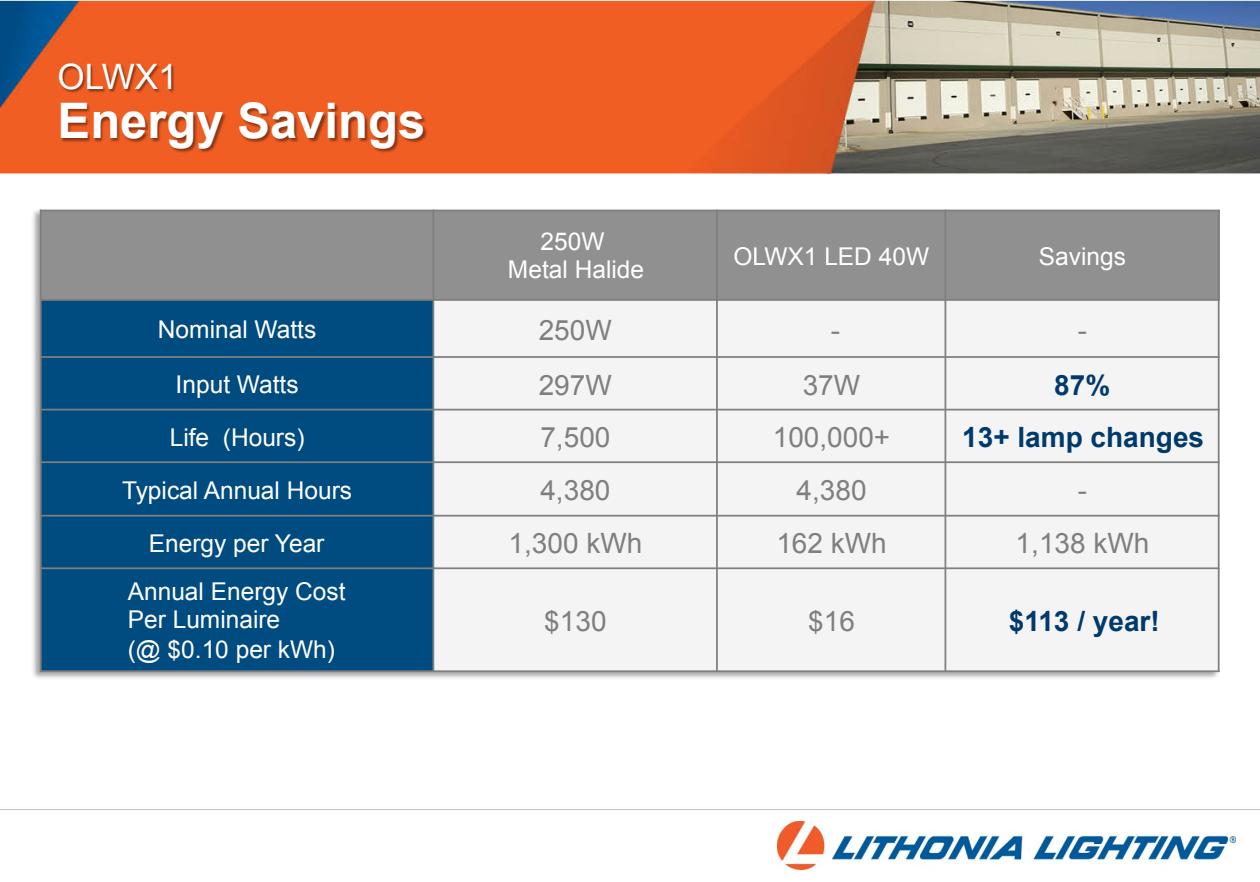
<style>
.page{position:relative;width:1260px;height:882px;background:#fff}
.page>*{position:absolute;margin:0;border:0;box-sizing:border-box;transform-origin:0 0}
.t1{font:700 49px "Arial";color:#fff}
.t2{font:35px "Arial";color:#fff}
.t3{font:28px "Arial";color:#7f7f7f}
.t4{font:700 28px "Arial";color:#003a6d}
.t5{font:24.5px/28.9px "Arial";color:#fff;text-align:center}
</style>
<div class="page">
<img style="left:0;top:0;width:1260px;height:870px">
<img style="left:778px;top:822px;width:458px;height:47px">
<img style="left:29px;top:206px;width:1194px;height:477px">
<div style="left:41px;top:211px;width:393px;height:89px;background:#909090"></div>
<div style="left:434px;top:211px;width:283px;height:89px;background:#909090"></div>
<div style="left:717px;top:211px;width:229px;height:89px;background:#909090"></div>
<div style="left:946px;top:211px;width:273px;height:89px;background:#909090"></div>
<div style="left:41px;top:300px;width:393px;height:57px;background:#004b7f"></div>
<div style="left:434px;top:300px;width:283px;height:57px;background:#f4f4f4"></div>
<div style="left:717px;top:300px;width:229px;height:57px;background:#f4f4f4"></div>
<div style="left:946px;top:300px;width:273px;height:57px;background:#f4f4f4"></div>
<div style="left:41px;top:357px;width:393px;height:53px;background:#004b7f"></div>
<div style="left:434px;top:357px;width:283px;height:53px;background:#f4f4f4"></div>
<div style="left:717px;top:357px;width:229px;height:53px;background:#f4f4f4"></div>
<div style="left:946px;top:357px;width:273px;height:53px;background:#f4f4f4"></div>
<div style="left:41px;top:410px;width:393px;height:52px;background:#004b7f"></div>
<div style="left:434px;top:410px;width:283px;height:52px;background:#f4f4f4"></div>
<div style="left:717px;top:410px;width:229px;height:52px;background:#f4f4f4"></div>
<div style="left:946px;top:410px;width:273px;height:52px;background:#f4f4f4"></div>
<div style="left:41px;top:462px;width:393px;height:54px;background:#004b7f"></div>
<div style="left:434px;top:462px;width:283px;height:54px;background:#f4f4f4"></div>
<div style="left:717px;top:462px;width:229px;height:54px;background:#f4f4f4"></div>
<div style="left:946px;top:462px;width:273px;height:54px;background:#f4f4f4"></div>
<div style="left:41px;top:516px;width:393px;height:52px;background:#004b7f"></div>
<div style="left:434px;top:516px;width:283px;height:52px;background:#f4f4f4"></div>
<div style="left:717px;top:516px;width:229px;height:52px;background:#f4f4f4"></div>
<div style="left:946px;top:516px;width:273px;height:52px;background:#f4f4f4"></div>
<div style="left:41px;top:568px;width:393px;height:103px;background:#004b7f"></div>
<div style="left:434px;top:568px;width:283px;height:103px;background:#f4f4f4"></div>
<div style="left:717px;top:568px;width:229px;height:103px;background:#f4f4f4"></div>
<div style="left:946px;top:568px;width:273px;height:103px;background:#f4f4f4"></div>
<hr style="left:433px;top:210px;width:1px;height:462px;background:#7f7f7f">
<hr style="left:716px;top:210px;width:2px;height:462px;background:#7f7f7f">
<hr style="left:945px;top:210px;width:1px;height:462px;background:#7f7f7f">
<hr style="left:40px;top:299px;width:1180px;height:2px;background:#7f7f7f">
<hr style="left:40px;top:356px;width:1180px;height:2px;background:#7f7f7f">
<hr style="left:40px;top:409px;width:1180px;height:1px;background:#7f7f7f">
<hr style="left:40px;top:461px;width:1180px;height:2px;background:#7f7f7f">
<hr style="left:40px;top:515px;width:1180px;height:2px;background:#7f7f7f">
<hr style="left:40px;top:567px;width:1180px;height:2px;background:#7f7f7f">
<hr style="left:40px;top:210px;width:2px;height:462px;background:#7f7f7f">
<hr style="left:1218px;top:210px;width:2px;height:462px;background:#7f7f7f">
<hr style="left:40px;top:210px;width:1180px;height:1px;background:#7f7f7f">
<hr style="left:40px;top:670px;width:1180px;height:2px;background:#7f7f7f">
<img style="left:53px;top:52px;width:133px;height:37px">
<img style="left:53px;top:89px;width:382px;height:71px">
<h2 class="t2" style="left:58px;top:57px;width:121px">OLWX1</h2>
<h1 class="t1" style="left:58px;top:94px;width:369px">Energy Savings</h1>
<p class="t5" style="left:508px;top:228px;width:138px;line-height:28px">250W<br>Metal Halide</p>
<p class="t5" style="left:734px;top:242px;width:197px">OLWX1 LED 40W</p>
<p class="t5" style="left:1039px;top:242px;width:89px">Savings</p>
<p class="t5" style="left:158px;top:315px;width:160px">Nominal Watts</p>
<p class="t3" style="left:539px;top:314px;width:75px">250W</p>
<p class="t3" style="left:831px;top:314px;width:11px">-</p>
<p class="t3" style="left:1078px;top:314px;width:11px">-</p>
<p class="t5" style="left:176px;top:370px;width:125px">Input Watts</p>
<p class="t3" style="left:539px;top:369px;width:75px">297W</p>
<p class="t3" style="left:803px;top:369px;width:59px">37W</p>
<p class="t4" style="left:1054px;top:369px;width:58px">87%</p>
<p class="t5" style="left:170px;top:423px;width:136px">Life (Hours)</p>
<p class="t3" style="left:540px;top:422px;width:72px">7,500</p>
<p class="t3" style="left:773px;top:422px;width:119px">100,000+</p>
<p class="t4" style="left:962px;top:422px;width:244px">13+ lamp changes</p>
<p class="t5" style="left:122px;top:476px;width:232px">Typical Annual Hours</p>
<p class="t3" style="left:540px;top:475px;width:72px">4,380</p>
<p class="t3" style="left:797px;top:475px;width:72px">4,380</p>
<p class="t3" style="left:1078px;top:475px;width:11px">-</p>
<p class="t5" style="left:149px;top:529px;width:177px">Energy per Year</p>
<p class="t3" style="left:509px;top:528px;width:135px">1,300 kWh</p>
<p class="t3" style="left:776px;top:528px;width:112px">162 kWh</p>
<p class="t3" style="left:1016px;top:528px;width:135px">1,138 kWh</p>
<p class="t5" style="left:128px;top:577px;width:219px;text-align:left">Annual Energy Cost<br>Per Luminaire<br>(@ $0.10 per kWh)</p>
<p class="t3" style="left:544px;top:606px;width:64px">$130</p>
<p class="t3" style="left:808px;top:606px;width:48px">$16</p>
<p class="t4" style="left:1009px;top:606px;width:153px">$113 / year!</p>
</div>
